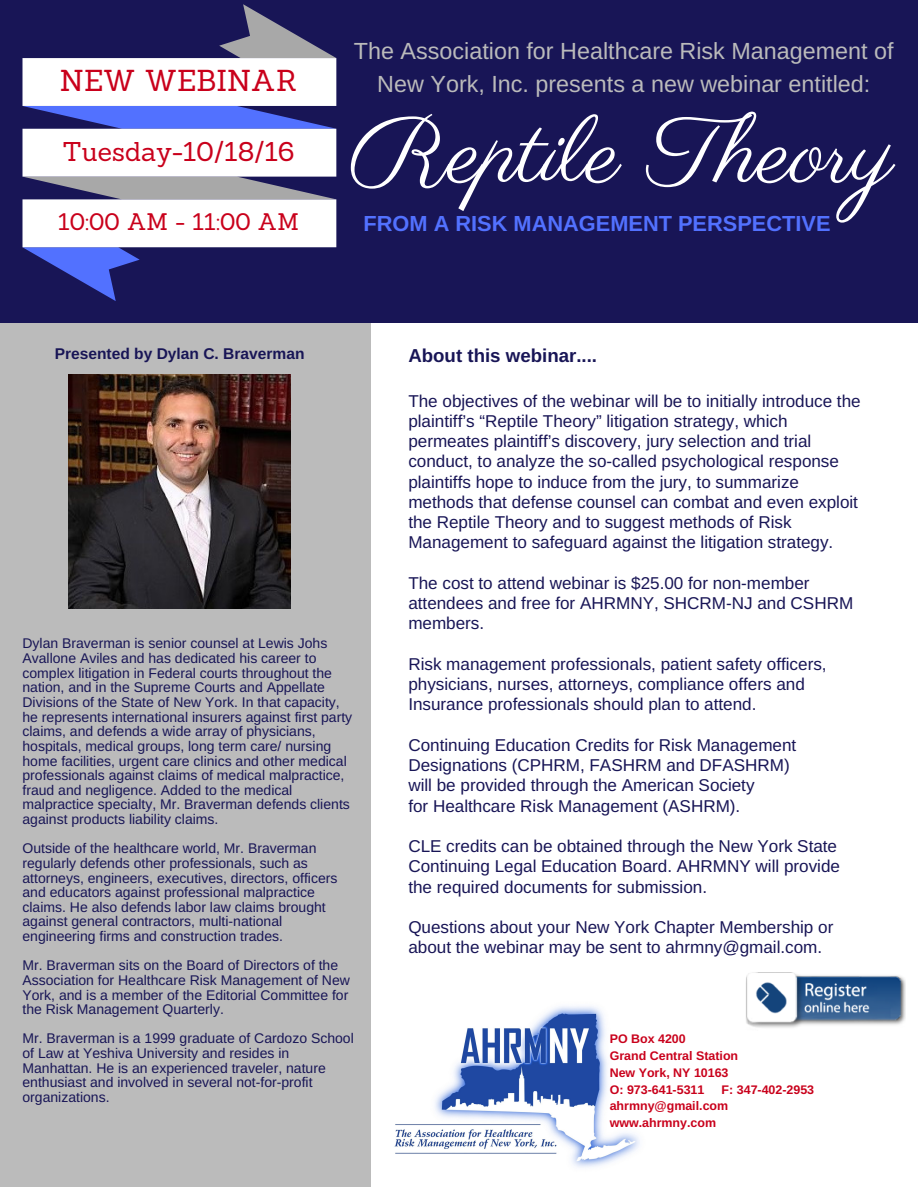
<style>
.page{position:relative;width:918px;height:1187px;background:#fff}
.page>*{position:absolute;margin:0;border:0;box-sizing:border-box;transform-origin:0 0}
.t1{font:93.75px "Parisienne";color:#fff}
.t2{font:29.55px "Sanchez";color:#c9001b}
.t3{font:26.4px "Sanchez";color:#c9001b}
.t4{font:23.4px/32.7px "Arimo";color:#bbb;text-align:center}
.t5{font:23.4px "Sanchez";color:#c9001b}
.t6{font:700 21.75px "Arimo";color:#5271ff}
.t7{font:700 18.75px "Arimo";color:#181556}
.t8{font:17.1px/20.2px "Arimo";color:#181556}
.t9{font:700 15.6px "Arimo";color:#181556}
.t10{font:13.95px/14.7px "Arimo";color:#181556}
.t11{font:700 12.45px/16.8px "Arimo";color:#c9001b}
</style>
<div class="page">
<div style="left:0;top:0;width:918px;height:322px;background:#181556"></div>
<svg style="left:22px;top:4px;width:314px;height:297px"></svg>
<img style="left:394px;top:1006px;width:246px;height:162px">
<div style="left:0;top:324px;width:371px;height:862px;background:#bbb"></div>
<img style="left:69px;top:374px;width:221px;height:234px">
<img style="left:746px;top:972px;width:160px;height:56px">
<h2 class="t2" style="left:60px;top:61px;width:239px">NEW WEBINAR</h2>
<h3 class="t3" style="left:63px;top:134px;width:233px">Tuesday-10/18/16</h3>
<h3 class="t5" style="left:58px;top:207px;width:242px">10:00 AM - 11:00 AM</h3>
<h3 class="t4" style="left:354px;top:35px;width:541px">The Association for Healthcare Risk Management of<br>New York, Inc. presents a new webinar entitled:</h3>
<h1 class="t1" style="left:349px;top:95px;width:546px">Reptile Theory</h1>
<h3 class="t6" style="left:364px;top:212px;width:469px">FROM A RISK MANAGEMENT PERSPECTIVE</h3>
<p class="t9" style="left:55px;top:344px;width:251px">Presented by Dylan C. Braverman</p>
<p class="t10" style="left:22px;top:636px;width:331px">Dylan Braverman is senior counsel at Lewis Johs Avallone Aviles and has dedicated his career to complex litigation in Federal courts throughout the nation, and in the Supreme Courts and Appellate Divisions of the State of New York. In that capacity, he represents international insurers against first party claims, and defends a wide array of physicians, hospitals, medical groups, long term care/ nursing home facilities, urgent care clinics and other medical professionals against claims of medical malpractice, fraud and negligence. Added to the medical malpractice specialty, Mr. Braverman defends clients against products liability claims.</p>
<p class="t10" style="left:22px;top:841px;width:316px">Outside of the healthcare world, Mr. Braverman regularly defends other professionals, such as attorneys, engineers, executives, directors, officers and educators against professional malpractice claims. He also defends labor law claims brought against general contractors, multi-national engineering firms and construction trades.</p>
<p class="t10" style="left:22px;top:958px;width:329px">Mr. Braverman sits on the Board of Directors of the Association for Healthcare Risk Management of New York, and is a member of the Editorial Committee for the Risk Management Quarterly.</p>
<p class="t10" style="left:22px;top:1031px;width:333px">Mr. Braverman is a 1999 graduate of Cardozo School of Law at Yeshiva University and resides in Manhattan. He is an experienced traveler, nature enthusiast and involved in several not-for-profit organizations.</p>
<h3 class="t7" style="left:408px;top:345px;width:190px">About this webinar....</h3>
<p class="t8" style="left:408px;top:390px;width:454px">The objectives of the webinar will be to initially introduce the plaintiff’s “Reptile Theory” litigation strategy, which permeates plaintiff’s discovery, jury selection and trial conduct, to analyze the so-called psychological response plaintiffs hope to induce from the jury, to summarize methods that defense counsel can combat and even exploit the Reptile Theory and to suggest methods of Risk Management to safeguard against the litigation strategy.</p>
<p class="t8" style="left:408px;top:573px;width:446px">The cost to attend webinar is $25.00 for non-member attendees and free for AHRMNY, SHCRM-NJ and CSHRM members.</p>
<p class="t8" style="left:408px;top:654px;width:420px">Risk management professionals, patient safety officers, physicians, nurses, attorneys, compliance offers and<br>Insurance professionals should plan to attend.</p>
<p class="t8" style="left:408px;top:735px;width:389px">Continuing Education Credits for Risk Management Designations (CPHRM, FASHRM and DFASHRM) will be provided through the American Society<br>for Healthcare Risk Management (ASHRM).</p>
<p class="t8" style="left:408px;top:836px;width:433px">CLE credits can be obtained through the New York State<br>Continuing Legal Education Board. AHRMNY will provide the required documents for submission.</p>
<p class="t8" style="left:408px;top:917px;width:426px">Questions about your New York Chapter Membership or about the webinar may be sent to ahrmny@gmail.com.</p>
<p class="t11" style="left:610px;top:1030px;width:130px">PO Box 4200<br>Grand Central Station<br>New York, NY 10163<br>O: 973-641-5311</p>
<p class="t11" style="left:610px;top:1080px;width:206px;text-indent:112px">F: 347-402-2953 ahrmny@gmail.com www.ahrmny.com</p>
</div>
